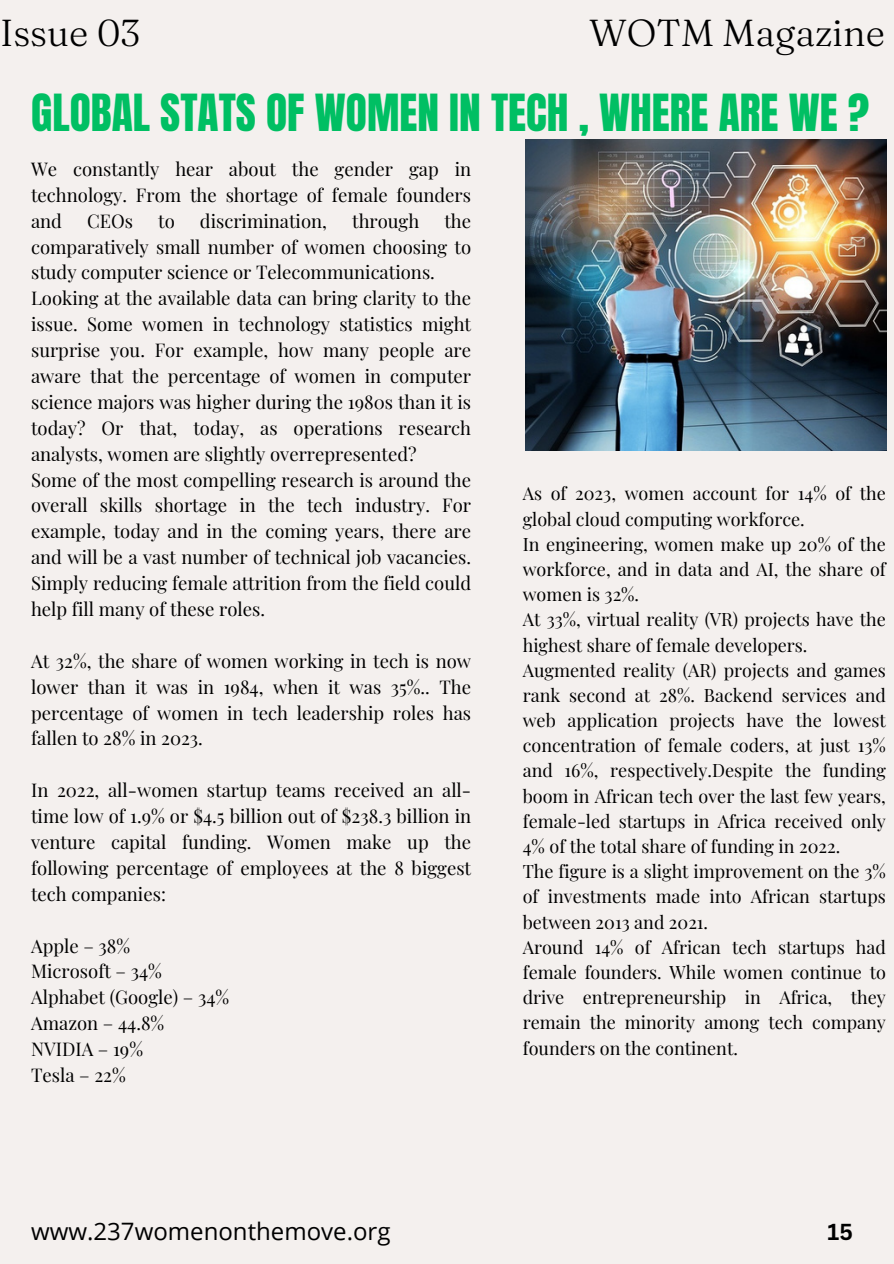
<style>
.page{position:relative;width:894px;height:1264px;background:#fff}
.page>*{position:absolute;margin:0;border:0;box-sizing:border-box;transform-origin:0 0}
.t1{font:43.5px "Anton";color:#00bf63}
.t2{font:300 37.5px "Fraunces 9 pt";color:#000}
.t3{font:24px "Open Sans";color:#000}
.t4{font:700 22.5px "Canva Sans";color:#000}
.t5{font:18.45px/25.8px "Playfair Display";color:#000;text-align:justify}
.t6{font:18px/25.2px "Playfair Display";color:#000;text-align:justify}
</style>
<div class="page">
<div style="left:0;top:0;width:893px;height:1263px;background:#f4f0ee"></div>
<img style="left:525px;top:140px;width:360px;height:310px">
<h2 class="t2" style="left:0;top:9px;width:141px">Issue 03</h2>
<h2 class="t2" style="left:589px;top:9px;width:297px">WOTM Magazine</h2>
<p class="t1" style="left:31px;top:81px;width:839px">GLOBAL STATS OF WOMEN IN TECH , WHERE ARE WE ?</p>
<p class="t5" style="left:31px;top:155px;width:441px">We constantly hear about the gender gap in technology. From the shortage of female founders and</p>
<p class="t5" style="left:87px;top:207px;width:47px">CEOs</p>
<p class="t5" style="left:158px;top:207px;width:18px">to</p>
<p class="t5" style="left:200px;top:207px;width:128px">discrimination,</p>
<p class="t5" style="left:352px;top:207px;width:69px">through</p>
<p class="t5" style="left:31px;top:207px;width:441px;text-indent:413px">the comparatively small number of women choosing to study computer science or Telecommunications.</p>
<p class="t5" style="left:31px;top:285px;width:441px">Looking at the available data can bring clarity to the issue. Some women in technology statistics might surprise you. For example, how many people are aware that the percentage of women in computer science majors was higher during the 1980s than it is today? Or that, today, as operations research analysts, women are slightly overrepresented?</p>
<p class="t5" style="left:31px;top:466px;width:441px">Some of the most compelling research is around the overall skills shortage in the tech industry. For example, today and in the coming years, there are and will be a vast number of technical job vacancies.<br>Simply reducing female attrition from the field could help fill many of these roles.</p>
<p class="t5" style="left:31px;top:647px;width:441px">At 32%, the share of women working in tech is now lower than it was in 1984, when it was 35%.. The percentage of women in tech leadership roles has fallen to 28% in 2023.</p>
<p class="t5" style="left:31px;top:776px;width:441px">In 2022, all-women startup teams received an all&shy;time low of 1.9% or $4.5 billion out of $238.3 billion in venture capital funding. Women make up the following percentage of employees at the 8 biggest tech companies:</p>
<p class="t5" style="left:31px;top:932px;width:101px">Apple – 38%</p>
<p class="t5" style="left:31px;top:957px;width:132px">Microsoft – 34%</p>
<p class="t5" style="left:31px;top:983px;width:200px">Alphabet (Google) – 34%</p>
<p class="t5" style="left:31px;top:1009px;width:135px">Amazon – 44.8%</p>
<p class="t5" style="left:31px;top:1035px;width:113px">NVIDIA – 19%</p>
<p class="t5" style="left:31px;top:1061px;width:96px">Tesla – 22%</p>
<p class="t6" style="left:522px;top:480px;width:364px">As of 2023, women account for 14% of the global cloud computing workforce.</p>
<p class="t6" style="left:522px;top:530px;width:364px">In engineering, women make up 20% of the workforce, and in data and AI, the share of women is 32%.</p>
<p class="t6" style="left:522px;top:606px;width:364px">At 33%, virtual reality (VR) projects have the highest share of female developers.</p>
<p class="t6" style="left:522px;top:656px;width:364px">Augmented reality (AR) projects and games rank second at 28%. Backend services and web application projects have the lowest concentration of female coders, at just 13% and 16%, respectively.Despite the funding boom in African tech over the last few years, female-led startups in Africa received only 4% of the total share of funding in 2022.</p>
<p class="t6" style="left:522px;top:858px;width:364px">The figure is a slight improvement on the 3% of investments made into African startups between 2013 and 2021.</p>
<h3 class="t6" style="left:522px;top:933px;width:364px">Around 14% of African tech startups had female founders. While women continue to drive entrepreneurship in Africa, they remain the minority among tech company founders on the continent.</h3>
<h1 class="t3" style="left:31px;top:1214px;width:361px">www.237womenonthemove.org</h1>
<p class="t4" style="left:827px;top:1216px;width:27px">15</p>
</div>
